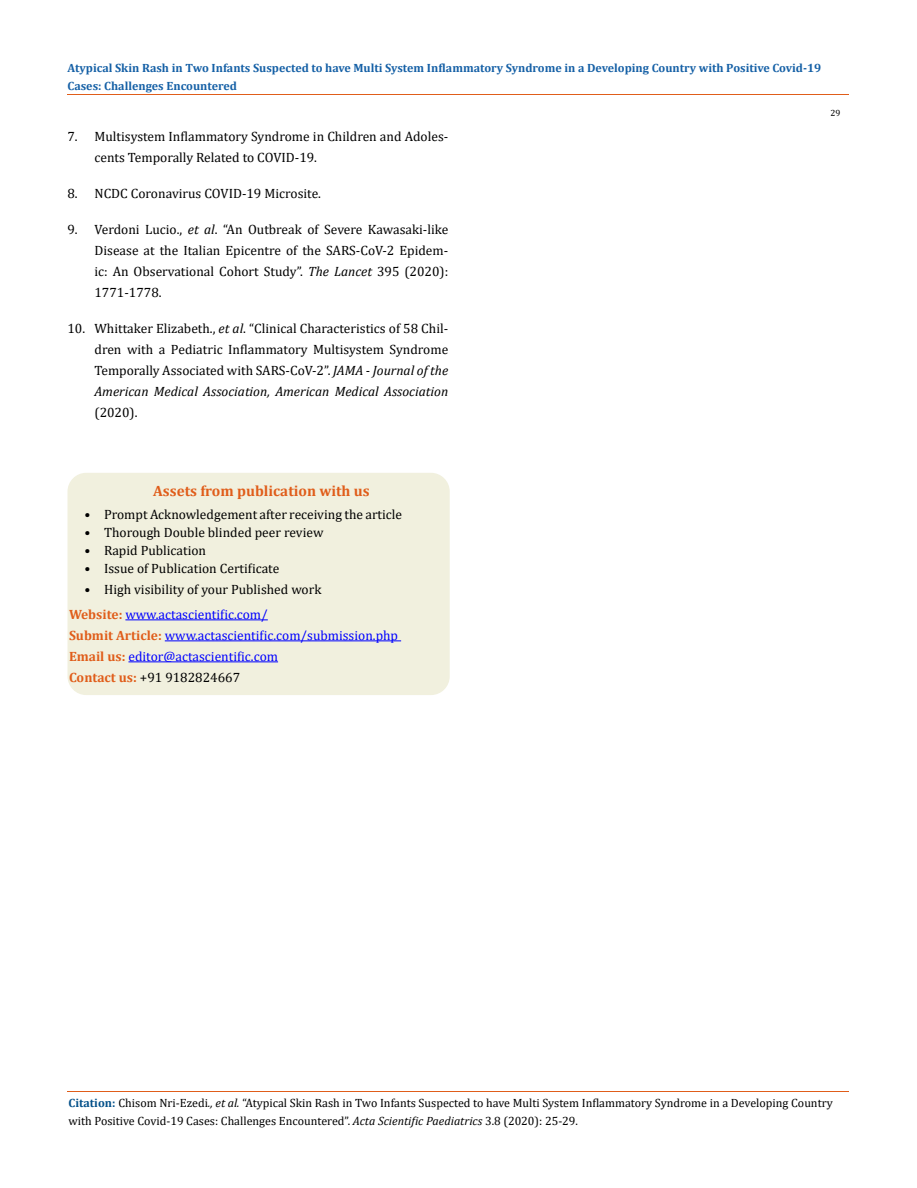
<style>
.page{position:relative;width:917px;height:1188px;background:#fff}
.page>*{position:absolute;margin:0;border:0;box-sizing:border-box;transform-origin:0 0}
.t1{font:700 15px "Cambria";color:#e05d1a}
.t2{font:13.5px/21px "Cambria";color:#000;text-align:justify}
.t3{font:13.5px/21px "Cambria";color:#00f}
.t4{font:12px/18px "Cambria";color:#000}
.t5{font:700 12px/18px "Cambria";color:#1560a6}
.t6{font:9px "Cambria";color:#000}
.s1{font-style:italic}
.s2{font-weight:700;color:#e05d1a}
.s3{color:#000}
.s4{font-weight:700;color:#035089}
</style>
<div class="page">
<hr style="left:67px;top:95px;width:782px;height:1px;background:#e05d1a">
<div style="left:68px;top:474px;width:381px;height:220px;background:#f1f0de;border-radius:18px"></div>
<div style="left:67px;top:473px;width:382px;height:222px;border:2px solid #f1f0de;border-radius:18px"></div>
<hr style="left:125px;top:619px;width:143px;height:1px;background:#00f">
<hr style="left:165px;top:640px;width:236px;height:1px;background:#00f">
<hr style="left:128px;top:661px;width:150px;height:1px;background:#00f">
<hr style="left:67px;top:1092px;width:782px;height:1px;background:#e05d1a">
<p class="t5" style="left:67px;top:58px;width:755px">Atypical Skin Rash in Two Infants Suspected to have Multi System Inflammatory Syndrome in a Developing Country with Positive Covid-19<br>Cases: Challenges Encountered</p>
<p class="t2" style="left:94px;top:126px;width:355px;text-indent:-27px">7. Multisystem Inflammatory Syndrome in Children and Adoles&shy;cents Temporally Related to COVID-19.</p>
<p class="t2" style="left:67px;top:183px;width:255px">8. NCDC Coronavirus COVID-19 Microsite.</p>
<p class="t2" style="left:94px;top:219px;width:355px;text-indent:-27px">9. Verdoni Lucio., <span class="s1">et al</span>. “An Outbreak of Severe Kawasaki-like Disease at the Italian Epicentre of the SARS-CoV-2 Epidem&shy;ic: An Observational Cohort Study”. <span class="s1">The Lancet</span> 395 (2020):<br>1771-1778.</p>
<p class="t2" style="left:94px;top:318px;width:355px;text-indent:-27px">10. Whittaker Elizabeth., <span class="s1">et al</span>. “Clinical Characteristics of 58 Chil&shy;dren with a Pediatric Inflammatory Multisystem Syndrome Temporally Associated with SARS-CoV-2”. <span class="s1">JAMA - Journal of the American Medical Association, American Medical Association</span></p>
<p class="t2" style="left:94px;top:402px;width:44px">(2020).</p>
<p class="t6" style="left:830px;top:107px;width:11px">29</p>
<p class="t1" style="left:153px;top:480px;width:218px">Assets from publication with us</p>
<p class="t2" style="left:85px;top:504px;width:319px">• Prompt Acknowledgement after receiving the article</p>
<p class="t2" style="left:85px;top:522px;width:240px">• Thorough Double blinded peer review</p>
<p class="t2" style="left:85px;top:540px;width:123px">• Rapid Publication</p>
<p class="t2" style="left:85px;top:558px;width:196px">• Issue of Publication Certificate</p>
<p class="t2" style="left:85px;top:579px;width:238px">• High visibility of your Published work</p>
<p class="t3" style="left:69px;top:604px;width:330px"><span class="s2">Website:</span> www.actascientific.com/<br><span class="s2">Submit Article:</span> www.actascientific.com/submission.php <span class="s2">Email us:</span> editor@actascientific.com<br><span class="s2">Contact us:</span> <span class="s3">+91 9182824667</span></p>
<p class="t4" style="left:68px;top:1094px;width:765px"><span class="s4">Citation:</span> Chisom Nri-Ezedi<span class="s1">., et al.</span> “Atypical Skin Rash in Two Infants Suspected to have Multi System Inflammatory Syndrome in a Developing Country with Positive Covid-19 Cases: Challenges Encountered”. <span class="s1">Acta Scientific Paediatrics</span> 3.8 (2020): 25-29.</p>
</div>
